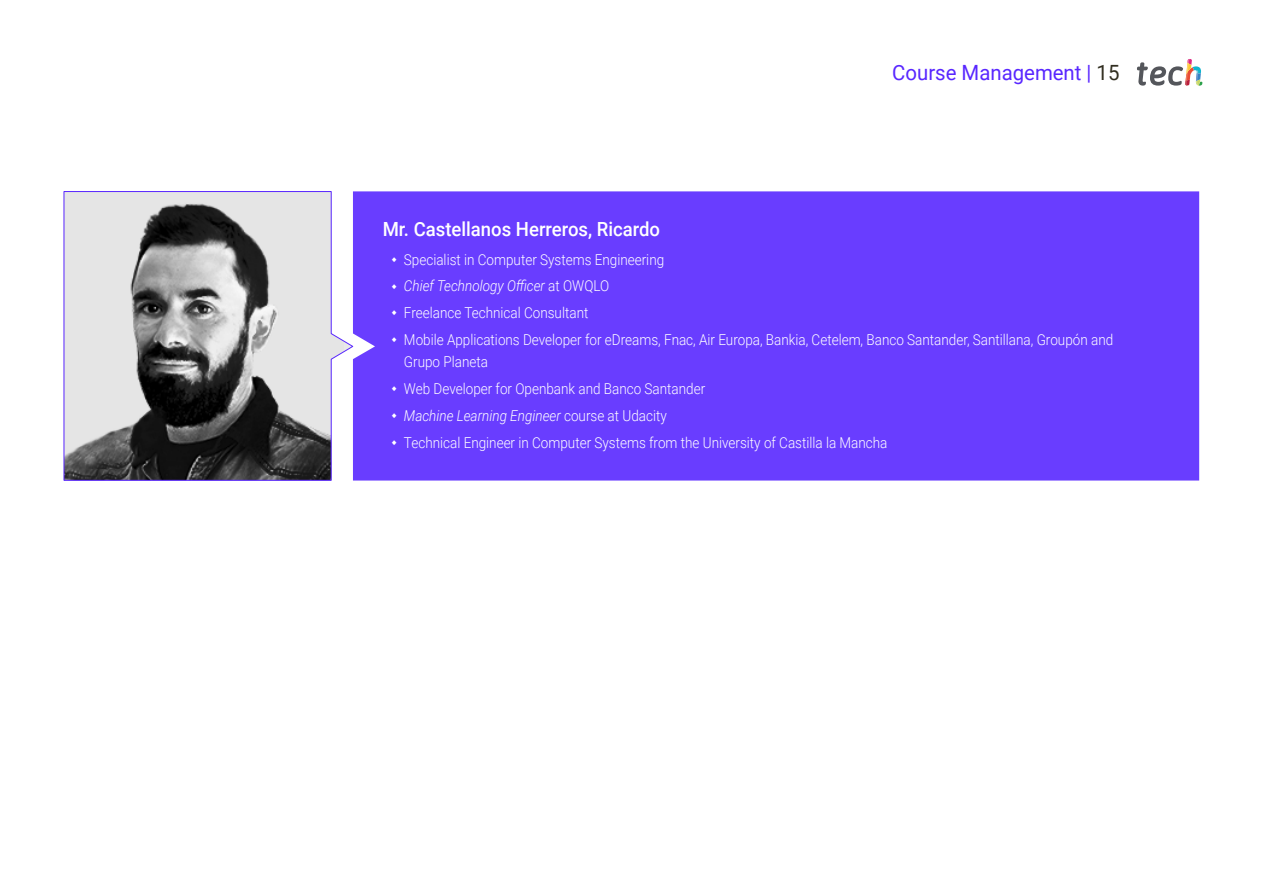
<style>
.page{position:relative;width:1263px;height:893px;background:#fff}
.page>*{position:absolute;margin:0;border:0;box-sizing:border-box;transform-origin:0 0}
.t1{font:21px "Roboto";color:#5927ff}
.t2{font:500 19.5px "Roboto";color:#fff;scale:.95 1}
.t3{font:300 15px/26.7px "Roboto";color:#fff;scale:.9 1}
.s1{color:#312e20}
.s2{font-style:italic}
</style>
<div class="page">
<div style="left:353px;top:191px;width:846px;height:290px;background:#693dff"></div>
<svg style="left:64px;top:191px;width:289px;height:290px;background:#9f9fa1"></svg>
<svg style="left:1137px;top:59px;width:65px;height:27px"></svg>
<svg style="left:392px;top:257px;width:5px;height:5px"></svg>
<svg style="left:392px;top:284px;width:5px;height:5px"></svg>
<svg style="left:392px;top:310px;width:5px;height:5px"></svg>
<svg style="left:392px;top:337px;width:5px;height:5px"></svg>
<svg style="left:392px;top:386px;width:5px;height:5px"></svg>
<svg style="left:392px;top:413px;width:5px;height:5px"></svg>
<svg style="left:392px;top:440px;width:5px;height:5px"></svg>
<h1 class="t1" style="left:892px;top:57px;width:229px">Course Management | <span class="s1">15</span></h1>
<h2 class="t2" style="left:383px;top:215px;width:294px">Mr. Castellanos Herreros, Ricardo</h2>
<p class="t3" style="left:404px;top:245px;width:789px">Specialist in Computer Systems Engineering<br><span class="s2">Chief Technology Officer</span> at OWQLO<br>Freelance Technical Consultant<br>Mobile Applications Developer for eDreams, Fnac, Air Europa, Bankia, Cetelem, Banco Santander, Santillana, Groupón and</p>
<p class="t3" style="left:404px;top:348px;width:539px">Grupo Planeta<br>Web Developer for Openbank and Banco Santander<br><span class="s2">Machine Learning Engineer</span> course at Udacity<br>Technical Engineer in Computer Systems from the University of Castilla la Mancha</p>
</div>
